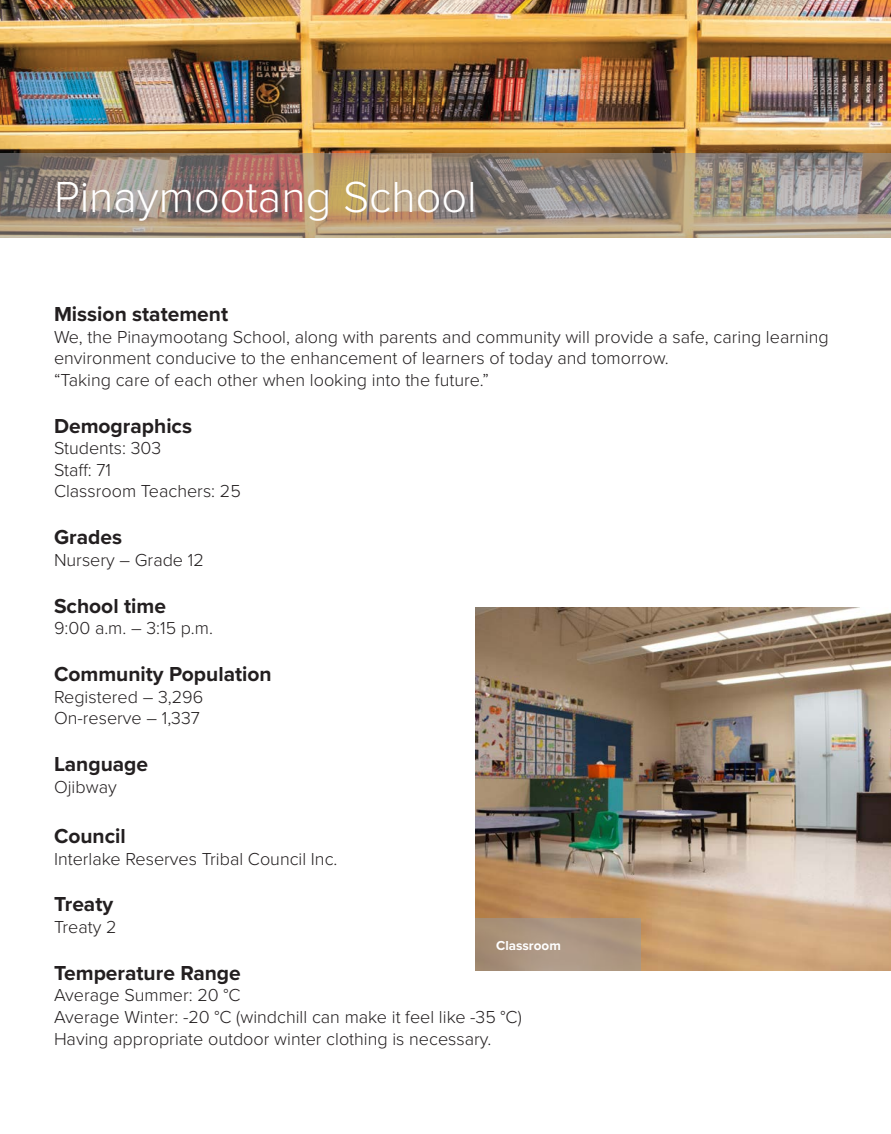
<style>
.page{position:relative;width:891px;height:1134px;background:#fff}
.page>*{position:absolute;margin:0;border:0;box-sizing:border-box;transform-origin:0 0}
.t1{font:300 45px "Proxima Nova";color:#fff}
.Copy_Header{font:700 21px "Proxima Nova";color:#231f20}
.Copy{font:300 18px/21.6px "Proxima Nova";color:#231f20}
.Picture{font:700 13.5px "Proxima Nova";color:#fff}
</style>
<div class="page">
<img style="left:0;top:0;width:891px;height:153px">
<svg style="left:0;top:153px;width:891px;height:85px;background:#9e8c7b"></svg>
<img style="left:475px;top:608px;width:416px;height:362px">
<div style="left:475px;top:918px;width:166px;height:52px;background:linear-gradient(to right,#a7907a,#ae9985)"></div>
<p class="t1" style="left:54px;top:163px;width:424px">Pinaymootang School</p>
<p class="Copy_Header" style="left:54px;top:298px;width:176px">Mission statement</p>
<p class="Copy" style="left:54px;top:325px;width:776px">We, the Pinaymootang School, along with parents and community will provide a safe, caring learning environment conducive to the enhancement of learners of today and tomorrow.</p>
<p class="Copy" style="left:54px;top:368px;width:436px">“Taking care of each other when looking into the future.”</p>
<p class="Copy_Header" style="left:54px;top:410px;width:140px">Demographics</p>
<p class="Copy" style="left:54px;top:437px;width:109px">Students: 303</p>
<p class="Copy" style="left:54px;top:458px;width:59px">Staff: 71</p>
<p class="Copy" style="left:54px;top:480px;width:188px">Classroom Teachers: 25</p>
<p class="Copy_Header" style="left:54px;top:522px;width:70px">Grades</p>
<p class="Copy" style="left:54px;top:548px;width:151px">Nursery – Grade 12</p>
<p class="Copy_Header" style="left:54px;top:590px;width:113px">School time</p>
<p class="Copy" style="left:54px;top:617px;width:161px">9:00 a.m. – 3:15 p.m.</p>
<p class="Copy_Header" style="left:54px;top:658px;width:219px">Community Population</p>
<p class="Copy" style="left:54px;top:685px;width:151px">Registered – 3,296</p>
<p class="Copy" style="left:54px;top:707px;width:147px">On-reserve – 1,337</p>
<p class="Copy_Header" style="left:54px;top:748px;width:96px">Language</p>
<p class="Copy" style="left:54px;top:775px;width:64px">Ojibway</p>
<p class="Copy_Header" style="left:54px;top:820px;width:73px">Council</p>
<p class="Copy" style="left:54px;top:847px;width:285px">Interlake Reserves Tribal Council Inc.</p>
<p class="Copy_Header" style="left:54px;top:889px;width:61px">Treaty</p>
<p class="Copy" style="left:54px;top:915px;width:64px">Treaty 2</p>
<p class="Copy_Header" style="left:54px;top:957px;width:188px">Temperature Range</p>
<p class="Copy" style="left:54px;top:984px;width:188px">Average Summer: 20 °C</p>
<p class="Copy" style="left:54px;top:1005px;width:469px">Average Winter: -20 °C (windchill can make it feel like -35 °C)</p>
<p class="Copy" style="left:54px;top:1027px;width:439px">Having appropriate outdoor winter clothing is necessary.</p>
<p class="Picture" style="left:496px;top:935px;width:66px">Classroom</p>
</div>
